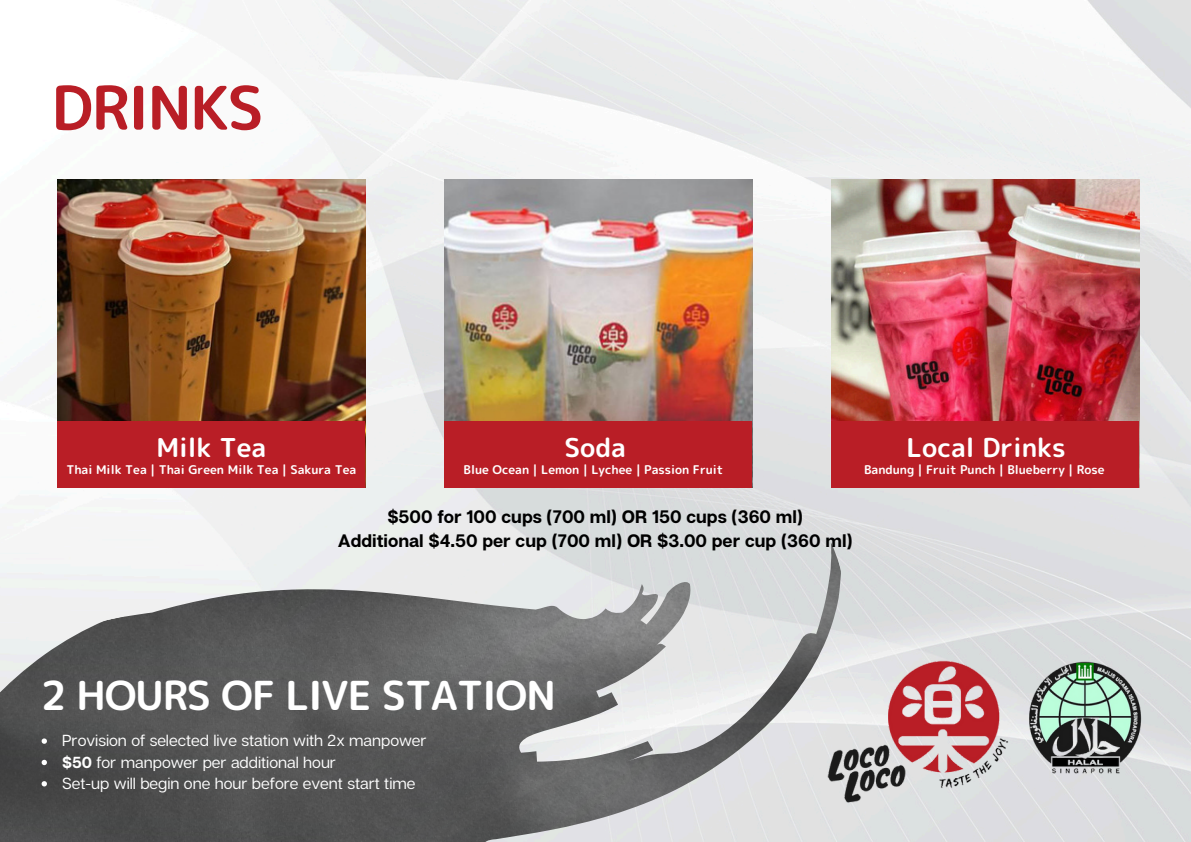
<style>
.page{position:relative;width:1191px;height:842px;background:#fff}
.page>*{position:absolute;margin:0;border:0;box-sizing:border-box;transform-origin:0 0}
.t1{font:60px "rounded mplus 1 p bold";letter-spacing:-.025em;color:#b91e26}
.t2{font:40px "rounded mplus 1 p bold";letter-spacing:-.025em;color:#fff}
.t3{font:26px "rounded mplus 1 p bold";color:#fff}
.t4{font:700 18px/24px "Articulat CF";color:#000;text-align:center}
.t5{font:16px "Articulat CF";color:#fff}
.t6{font:12px "rounded mplus 1 p bold";color:#fff}
.s1{font-weight:700}
</style>
<div class="page">
<img style="left:0;top:0;width:1191px;height:841px">
<img style="left:57px;top:180px;width:308px;height:241px">
<img style="left:444px;top:180px;width:308px;height:307px">
<img style="left:831px;top:180px;width:308px;height:307px">
<img style="left:0;top:570px;width:841px;height:271px">
<div style="left:57px;top:421px;width:308px;height:66px;background:#b91e26"></div>
<div style="left:445px;top:421px;width:307px;height:66px;background:#b91e26"></div>
<div style="left:832px;top:421px;width:307px;height:66px;background:#b91e26"></div>
<svg style="left:42px;top:738px;width:5px;height:5px"></svg>
<svg style="left:42px;top:759px;width:5px;height:6px"></svg>
<svg style="left:42px;top:781px;width:5px;height:5px"></svg>
<img style="left:1031px;top:647px;width:127px;height:137px">
<img style="left:815px;top:626px;width:216px;height:215px">
<p class="t1" style="left:51px;top:65px;width:214px">DRINKS</p>
<p class="t3" style="left:156px;top:428px;width:111px">Milk Tea</p>
<p class="t6" style="left:66px;top:460px;width:291px">Thai Milk Tea | Thai Green Milk Tea | Sakura Tea</p>
<p class="t3" style="left:565px;top:428px;width:63px">Soda</p>
<h3 class="t6" style="left:464px;top:460px;width:261px">Blue Ocean | Lemon | Lychee | Passion Fruit</h3>
<p class="t4" style="left:338px;top:504px;width:516px">$500 for 100 cups (700 ml) OR 150 cups (360 ml)<br>Additional $4.50 per cup (700 ml) OR $3.00 per cup (360 ml)</p>
<h2 class="t3" style="left:907px;top:428px;width:161px">Local Drinks</h2>
<p class="t6" style="left:864px;top:460px;width:242px">Bandung | Fruit Punch | Blueberry | Rose</p>
<p class="t2" style="left:41px;top:666px;width:517px">2 HOURS OF LIVE STATION</p>
<p class="t5" style="left:62px;top:730px;width:366px">Provision of selected live station with 2x manpower</p>
<p class="t5" style="left:62px;top:752px;width:275px"><span class="s1">$50</span> for manpower per additional hour</p>
<p class="t5" style="left:62px;top:773px;width:355px">Set-up will begin one hour before event start time</p>
</div>
